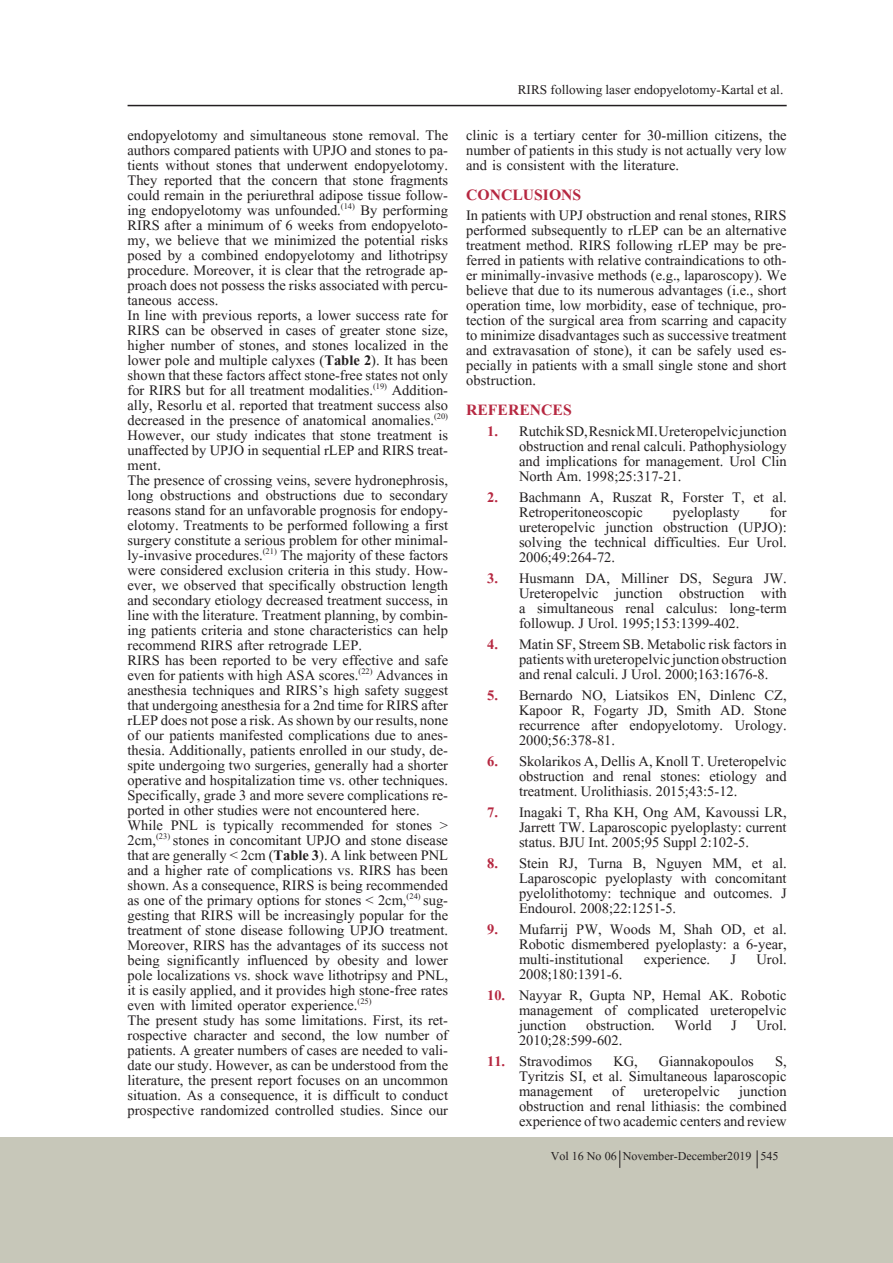
<style>
.page{position:relative;width:893px;height:1263px;background:#fff}
.page>*{position:absolute;margin:0;border:0;box-sizing:border-box;transform-origin:0 0}
.t1{font:700 19.5px "Aparajita";color:#b62841}
.t2{font:18px/15px "Aparajita";color:#231f20;text-align:justify}
.t3{font:16.5px "Aparajita";color:#231f20}
.t4{font:15px "Aparajita";color:#231f20}
.s1{font-weight:700}
.s2{font-weight:700;color:#b62841}
</style>
<div class="page">
<div style="left:0;top:1137px;width:893px;height:126px;background:#c7c7b9"></div>
<hr style="left:128px;top:105px;width:659px;height:1px;background:#231f20">
<svg style="left:619px;top:1150px;width:1px;height:18px"></svg>
<svg style="left:757px;top:1150px;width:1px;height:18px"></svg>
<p class="t2" style="left:128px;top:130px;width:322px">endopyelotomy and simultaneous stone removal. The authors compared patients with UPJO and stones to pa&shy;tients without stones that underwent endopyelotomy.<br>They reported that the concern that stone fragments could remain in the periurethral adipose tissue follow&shy;ing endopyelotomy was unfounded.<sup>(14)</sup> By performing RIRS after a minimum of 6 weeks from endopyeloto&shy;my, we believe that we minimized the potential risks posed by a combined endopyelotomy and lithotripsy procedure. Moreover, it is clear that the retrograde ap&shy;proach does not possess the risks associated with percu&shy;taneous access.</p>
<p class="t2" style="left:128px;top:310px;width:322px">In line with previous reports, a lower success rate for RIRS can be observed in cases of greater stone size, higher number of stones, and stones localized in the lower pole and multiple calyxes (<span class="s1">Table 2</span>). It has been shown that these factors affect stone-free states not only for RIRS but for all treatment modalities.<sup>(19)</sup> Addition&shy;ally, Resorlu et al. reported that treatment success also decreased in the presence of anatomical anomalies.<sup>(20)<br></sup>However, our study indicates that stone treatment is unaffected by UPJO in sequential rLEP and RIRS treat&shy;ment.</p>
<p class="t2" style="left:128px;top:475px;width:322px">The presence of crossing veins, severe hydronephrosis, long obstructions and obstructions due to secondary reasons stand for an unfavorable prognosis for endopy&shy;elotomy. Treatments to be performed following a first surgery constitute a serious problem for other minimal&shy;ly-invasive procedures.<sup>(21)</sup> The majority of these factors were considered exclusion criteria in this study. How&shy;ever, we observed that specifically obstruction length and secondary etiology decreased treatment success, in line with the literature. Treatment planning, by combin&shy;ing patients criteria and stone characteristics can help recommend RIRS after retrograde LEP.</p>
<p class="t2" style="left:128px;top:655px;width:322px">RIRS has been reported to be very effective and safe even for patients with high ASA scores.<sup>(22)</sup> Advances in anesthesia techniques and RIRS’s high safety suggest that undergoing anesthesia for a 2nd time for RIRS after rLEP does not pose a risk. As shown by our results, none of our patients manifested complications due to anes&shy;thesia. Additionally, patients enrolled in our study, de&shy;spite undergoing two surgeries, generally had a shorter operative and hospitalization time vs. other techniques.<br>Specifically, grade 3 and more severe complications re&shy;ported in other studies were not encountered here.</p>
<p class="t2" style="left:128px;top:820px;width:322px">While PNL is typically recommended for stones &gt; 2cm,<sup>(23)</sup> stones in concomitant UPJO and stone disease that are generally &lt; 2cm (<span class="s1">Table 3</span>). A link between PNL and a higher rate of complications vs. RIRS has been shown. As a consequence, RIRS is being recommended as one of the primary options for stones &lt; 2cm,<sup>(24)</sup> sug&shy;gesting that RIRS will be increasingly popular for the treatment of stone disease following UPJO treatment.<br>Moreover, RIRS has the advantages of its success not being significantly influenced by obesity and lower pole localizations vs. shock wave lithotripsy and PNL, it is easily applied, and it provides high stone-free rates even with limited operator experience.<sup>(25)</sup></p>
<p class="t2" style="left:128px;top:1015px;width:322px">The present study has some limitations. First, its ret&shy;rospective character and second, the low number of patients. A greater numbers of cases are needed to vali&shy;date our study. However, as can be understood from the literature, the present report focuses on an uncommon situation. As a consequence, it is difficult to conduct prospective randomized controlled studies. Since our</p>
<p class="t3" style="left:518px;top:81px;width:267px">RIRS following laser endopyelotomy-Kartal et al.</p>
<p class="t2" style="left:466px;top:130px;width:322px">clinic is a tertiary center for 30-million citizens, the number of patients in this study is not actually very low and is consistent with the literature.</p>
<p class="t1" style="left:466px;top:186px;width:117px">CONCLUSIONS</p>
<p class="t2" style="left:466px;top:209px;width:322px">In patients with UPJ obstruction and renal stones, RIRS performed subsequently to rLEP can be an alternative treatment method. RIRS following rLEP may be pre&shy;ferred in patients with relative contraindications to oth&shy;er minimally-invasive methods (e.g., laparoscopy). We believe that due to its numerous advantages (i.e., short operation time, low morbidity, ease of technique, pro&shy;tection of the surgical area from scarring and capacity to minimize disadvantages such as successive treatment and extravasation of stone), it can be safely used es&shy;pecially in patients with a small single stone and short obstruction.</p>
<p class="t1" style="left:466px;top:401px;width:107px">REFERENCES</p>
<p class="t2" style="left:519px;top:425px;width:269px;text-indent:-32px"><span class="s2">1.</span> Rutchik SD, Resnick MI. Ureteropelvic junction obstruction and renal calculi. Pathophysiology and implications for management. Urol Clin North Am. 1998;25:317-21.</p>
<p class="t2" style="left:519px;top:491px;width:269px;text-indent:-32px"><span class="s2">2.</span> Bachmann A, Ruszat R, Forster T, et al.<br>Retroperitoneoscopic</p>
<p class="t2" style="left:673px;top:506px;width:68px">pyeloplasty</p>
<p class="t2" style="left:519px;top:506px;width:269px;text-indent:251px">for ureteropelvic junction obstruction (UPJO): solving the technical difficulties. Eur Urol.<br>2006;49:264-72.</p>
<p class="t2" style="left:519px;top:572px;width:269px;text-indent:-32px"><span class="s2">3.</span> Husmann DA, Milliner DS, Segura JW.<br>Ureteropelvic junction obstruction with a simultaneous renal calculus: long-term followup. J Urol. 1995;153:1399-402.</p>
<p class="t2" style="left:519px;top:638px;width:269px;text-indent:-32px"><span class="s2">4.</span> Matin SF, Streem SB. Metabolic risk factors in patients with ureteropelvic junction obstruction and renal calculi. J Urol. 2000;163:1676-8.</p>
<p class="t2" style="left:519px;top:689px;width:269px;text-indent:-32px"><span class="s2">5.</span> Bernardo NO, Liatsikos EN, Dinlenc CZ, Kapoor R, Fogarty JD, Smith AD. Stone recurrence after endopyelotomy. Urology.<br>2000;56:378-81.</p>
<p class="t2" style="left:519px;top:755px;width:269px;text-indent:-32px"><span class="s2">6.</span> Skolarikos A, Dellis A, Knoll T. Ureteropelvic obstruction and renal stones: etiology and treatment. Urolithiasis. 2015;43:5-12.</p>
<p class="t2" style="left:519px;top:806px;width:269px;text-indent:-32px"><span class="s2">7.</span> Inagaki T, Rha KH, Ong AM, Kavoussi LR, Jarrett TW. Laparoscopic pyeloplasty: current status. BJU Int. 2005;95 Suppl 2:102-5.</p>
<p class="t2" style="left:519px;top:857px;width:269px;text-indent:-32px"><span class="s2">8.</span> Stein RJ, Turna B, Nguyen MM, et al.<br>Laparoscopic pyeloplasty with concomitant pyelolithotomy: technique and outcomes. J Endourol. 2008;22:1251-5.</p>
<p class="t2" style="left:519px;top:923px;width:269px;text-indent:-32px"><span class="s2">9.</span> Mufarrij PW, Woods M, Shah OD, et al.<br>Robotic dismembered pyeloplasty: a 6-year, multi-institutional experience. J Urol.<br>2008;180:1391-6.</p>
<p class="t2" style="left:519px;top:989px;width:269px;text-indent:-32px"><span class="s2">10.</span> Nayyar R, Gupta NP, Hemal AK. Robotic management of complicated ureteropelvic junction obstruction. World J Urol.<br>2010;28:599-602.</p>
<p class="t2" style="left:519px;top:1055px;width:269px;text-indent:-32px"><span class="s2">11.</span> Stravodimos KG, Giannakopoulos S, Tyritzis SI, et al. Simultaneous laparoscopic management of ureteropelvic junction obstruction and renal lithiasis: the combined experience of two academic centers and review</p>
<p class="t4" style="left:551px;top:1148px;width:229px">Vol 16 No 06 November-December2019 545</p>
</div>
